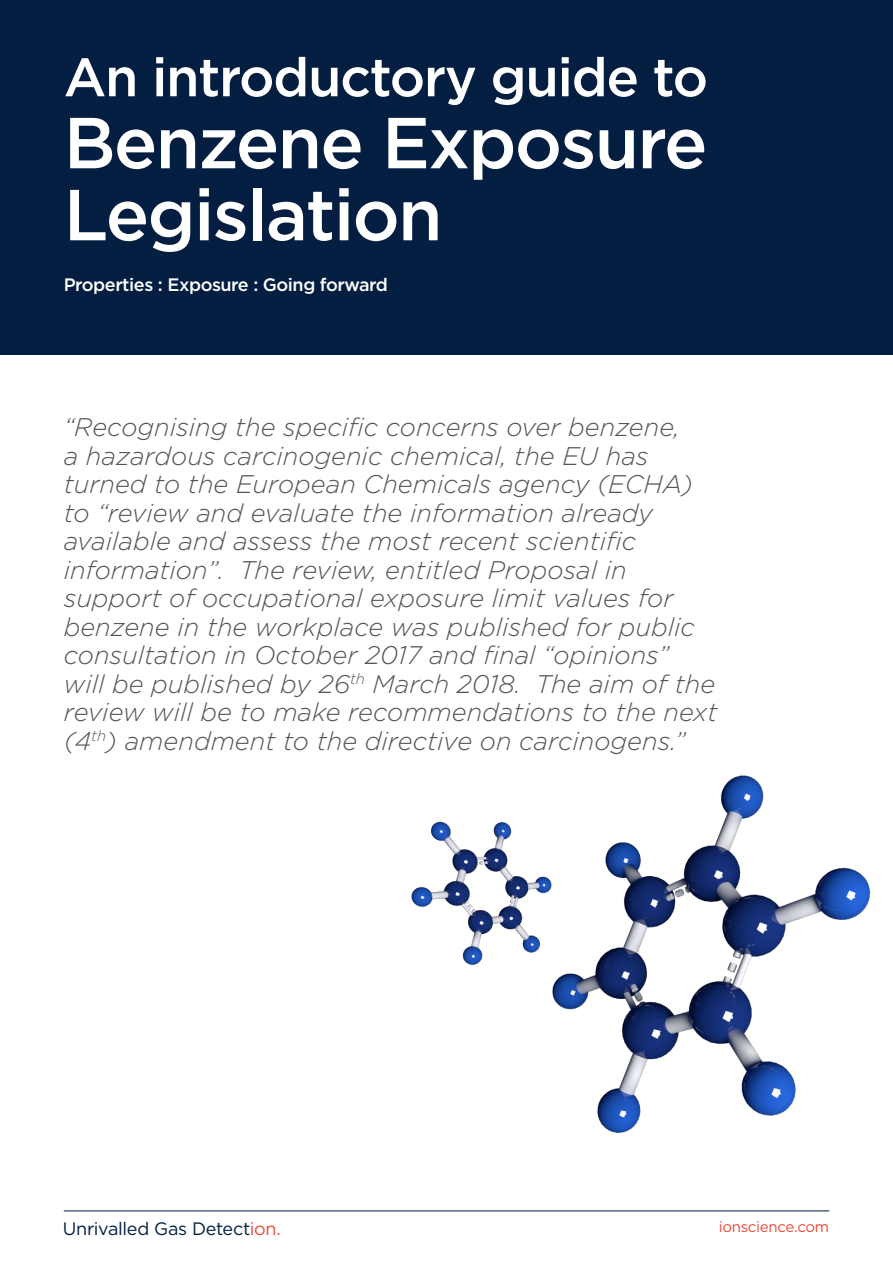
<style>
.page{position:relative;width:893px;height:1263px;background:#fff}
.page>*{position:absolute;margin:0;border:0;box-sizing:border-box;transform-origin:0 0}
.TechSpec__Bullet_lis{font:500 72px/72px "Gotham";letter-spacing:-.025em;color:#fff}
.TechSpec__Bullet_lis-2{font:500 54px "Gotham";letter-spacing:-.025em;color:#fff}
.TechSpec__Bullet_lis-3{font:italic 300 25.5px/28.5px "Gotham";color:#53565a}
.TechSpec__Bullet_lis-4{font:500 18px "Gotham";letter-spacing:-.025em;color:#fff}
.t1{font:18px "Gotham";letter-spacing:-.02em;color:#001e41}
.t2{font:15px "Gotham";letter-spacing:-.025em;color:#ed4b38}
.s1{color:#ed4b38}
</style>
<div class="page">
<hr style="left:64px;top:1210px;width:765px;height:1px;background:#001e41">
<div style="left:0;top:0;width:893px;height:355px;background:#041e42"></div>
<img style="left:411px;top:775px;width:460px;height:358px">
<p class="TechSpec__Bullet_lis-2" style="left:64px;top:42px;width:646px">An introductory guide to</p>
<p class="TechSpec__Bullet_lis" style="left:64px;top:106px;width:645px">Benzene Exposure<br>Legislation</p>
<p class="TechSpec__Bullet_lis-4" style="left:64px;top:273px;width:326px">Properties : Exposure : Going forward</p>
<p class="TechSpec__Bullet_lis-3" style="left:64px;top:412px;width:655px">“Recognising the specific concerns over benzene,<br>a hazardous carcinogenic chemical, the EU has turned to the European Chemicals agency (ECHA) to “review and evaluate the information already available and assess the most recent scientific information”. The review, entitled Proposal in support of occupational exposure limit values for benzene in the workplace was published for public consultation in October 2017 and final “opinions”<br>will be published by 26<sup>th</sup> March 2018. The aim of the review will be to make recommendations to the next (4<sup>th</sup>) amendment to the directive on carcinogens.”</p>
<p class="t1" style="left:63px;top:1217px;width:220px">Unrivalled Gas Detect<span class="s1">ion.</span></p>
<p class="t2" style="left:719px;top:1217px;width:112px">ionscience.com</p>
</div>
